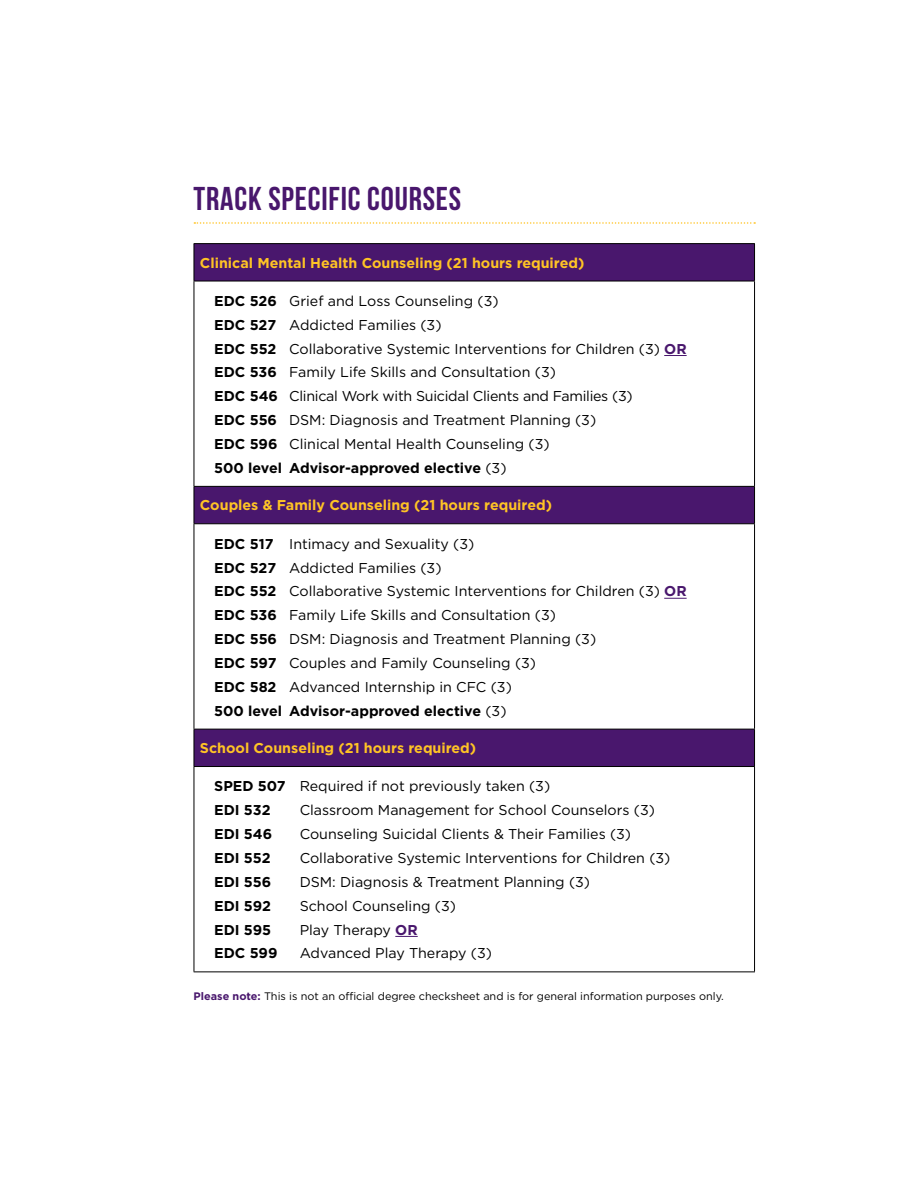
<style>
.page{position:relative;width:918px;height:1188px;background:#fff}
.page>*{position:absolute;margin:0;border:0;box-sizing:border-box;transform-origin:0 0}
.t1{font:700 33px "Bebas Neue";letter-spacing:.025em;color:#49176d}
.t2{font:14.25px "Gotham";color:#000}
.t3{font:700 14.25px "Gotham";color:#ffc425}
.t4{font:700 14.25px "Gotham";color:#000}
.t5{font:14.25px "Gotham";letter-spacing:-.02em;color:#000}
.t6{font:10.8px "Gotham";color:#000}
.s1{font-weight:700}
.s2{font-weight:700;color:#49176d}
.s3{font-weight:400}
</style>
<div class="page">
<svg style="left:194px;top:222px;width:561px;height:2px"></svg>
<svg style="left:195px;top:244px;width:559px;height:522px"></svg>
<hr style="left:194px;top:243px;width:561px;height:1px;background:#000">
<hr style="left:194px;top:244px;width:1px;height:37px;background:#000">
<hr style="left:754px;top:244px;width:1px;height:37px;background:#000">
<hr style="left:194px;top:281px;width:561px;height:1px;background:#000">
<hr style="left:194px;top:281px;width:1px;height:205px;background:#000">
<hr style="left:754px;top:281px;width:1px;height:205px;background:#000">
<hr style="left:194px;top:486px;width:561px;height:1px;background:#000">
<hr style="left:194px;top:487px;width:1px;height:36px;background:#000">
<hr style="left:754px;top:487px;width:1px;height:36px;background:#000">
<hr style="left:194px;top:523px;width:561px;height:1px;background:#000">
<hr style="left:194px;top:524px;width:1px;height:205px;background:#000">
<hr style="left:754px;top:524px;width:1px;height:205px;background:#000">
<hr style="left:194px;top:729px;width:561px;height:1px;background:#000">
<hr style="left:194px;top:729px;width:1px;height:37px;background:#000">
<hr style="left:754px;top:729px;width:1px;height:37px;background:#000">
<hr style="left:194px;top:766px;width:561px;height:1px;background:#000">
<hr style="left:194px;top:767px;width:1px;height:204px;background:#000">
<hr style="left:754px;top:767px;width:1px;height:204px;background:#000">
<hr style="left:194px;top:971px;width:561px;height:1px;background:#000">
<svg style="left:664px;top:355px;width:23px;height:1px"></svg>
<svg style="left:664px;top:598px;width:23px;height:1px"></svg>
<svg style="left:395px;top:936px;width:23px;height:1px"></svg>
<p class="t1" style="left:194px;top:181px;width:269px">TRACK SPECIFIC COURSES</p>
<p class="t3" style="left:200px;top:254px;width:386px">Clinical Mental Health Counseling (21 hours required)</p>
<p class="t2" style="left:214px;top:292px;width:286px"><span class="s1">EDC 526</span> Grief and Loss Counseling (3)</p>
<p class="t2" style="left:214px;top:316px;width:229px"><span class="s1">EDC 527</span> Addicted Families (3)</p>
<p class="t2" style="left:214px;top:339px;width:474px"><span class="s1">EDC 552</span> Collaborative Systemic Interventions for Children (3) <span class="s2">OR</span></p>
<p class="t2" style="left:214px;top:363px;width:343px"><span class="s1">EDC 536</span> Family Life Skills and Consultation (3)</p>
<p class="t5" style="left:214px;top:387px;width:420px"><span class="s1">EDC 546</span> Clinical Work with Suicidal Clients and Families (3)</p>
<p class="t2" style="left:214px;top:411px;width:383px"><span class="s1">EDC 556</span> DSM: Diagnosis and Treatment Planning (3)</p>
<p class="t2" style="left:214px;top:435px;width:337px"><span class="s1">EDC 596</span> Clinical Mental Health Counseling (3)</p>
<p class="t4" style="left:214px;top:460px;width:294px">500 level Advisor-approved elective <span class="s3">(3)</span></p>
<p class="t3" style="left:200px;top:497px;width:354px">Couples &amp; Family Counseling (21 hours required)</p>
<p class="t2" style="left:214px;top:535px;width:262px"><span class="s1">EDC 517</span> Intimacy and Sexuality (3)</p>
<p class="t2" style="left:214px;top:558px;width:229px"><span class="s1">EDC 527</span> Addicted Families (3)</p>
<p class="t2" style="left:214px;top:582px;width:474px"><span class="s1">EDC 552</span> Collaborative Systemic Interventions for Children (3) <span class="s2">OR</span></p>
<p class="t2" style="left:214px;top:606px;width:343px"><span class="s1">EDC 536</span> Family Life Skills and Consultation (3)</p>
<p class="t2" style="left:214px;top:630px;width:383px"><span class="s1">EDC 556</span> DSM: Diagnosis and Treatment Planning (3)</p>
<p class="t2" style="left:214px;top:654px;width:323px"><span class="s1">EDC 597</span> Couples and Family Counseling (3)</p>
<p class="t2" style="left:214px;top:678px;width:299px"><span class="s1">EDC 582</span> Advanced Internship in CFC (3)</p>
<p class="t4" style="left:214px;top:702px;width:294px">500 level Advisor-approved elective <span class="s3">(3)</span></p>
<p class="t3" style="left:200px;top:740px;width:278px">School Counseling (21 hours required)</p>
<p class="t2" style="left:214px;top:777px;width:337px"><span class="s1">SPED 507</span> Required if not previously taken (3)</p>
<p class="t4" style="left:214px;top:802px;width:58px">EDI 532</p>
<p class="t2" style="left:300px;top:801px;width:357px">Classroom Management for School Counselors (3)</p>
<p class="t4" style="left:214px;top:826px;width:59px">EDI 546</p>
<p class="t2" style="left:300px;top:825px;width:333px">Counseling Suicidal Clients &amp; Their Families (3)</p>
<p class="t4" style="left:214px;top:850px;width:58px">EDI 552</p>
<p class="t2" style="left:300px;top:849px;width:372px">Collaborative Systemic Interventions for Children (3)</p>
<p class="t4" style="left:214px;top:874px;width:59px">EDI 556</p>
<p class="t2" style="left:300px;top:873px;width:292px">DSM: Diagnosis &amp; Treatment Planning (3)</p>
<p class="t4" style="left:214px;top:897px;width:58px">EDI 592</p>
<p class="t2" style="left:300px;top:897px;width:158px">School Counseling (3)</p>
<p class="t4" style="left:214px;top:921px;width:58px">EDI 595</p>
<p class="t2" style="left:300px;top:920px;width:120px">Play Therapy <span class="s2">OR</span></p>
<p class="t4" style="left:214px;top:945px;width:65px">EDC 599</p>
<p class="t2" style="left:300px;top:944px;width:194px">Advanced Play Therapy (3)</p>
<p class="t6" style="left:194px;top:989px;width:532px"><span class="s2">Please note:</span> This is not an official degree checksheet and is for general information purposes only.</p>
</div>
